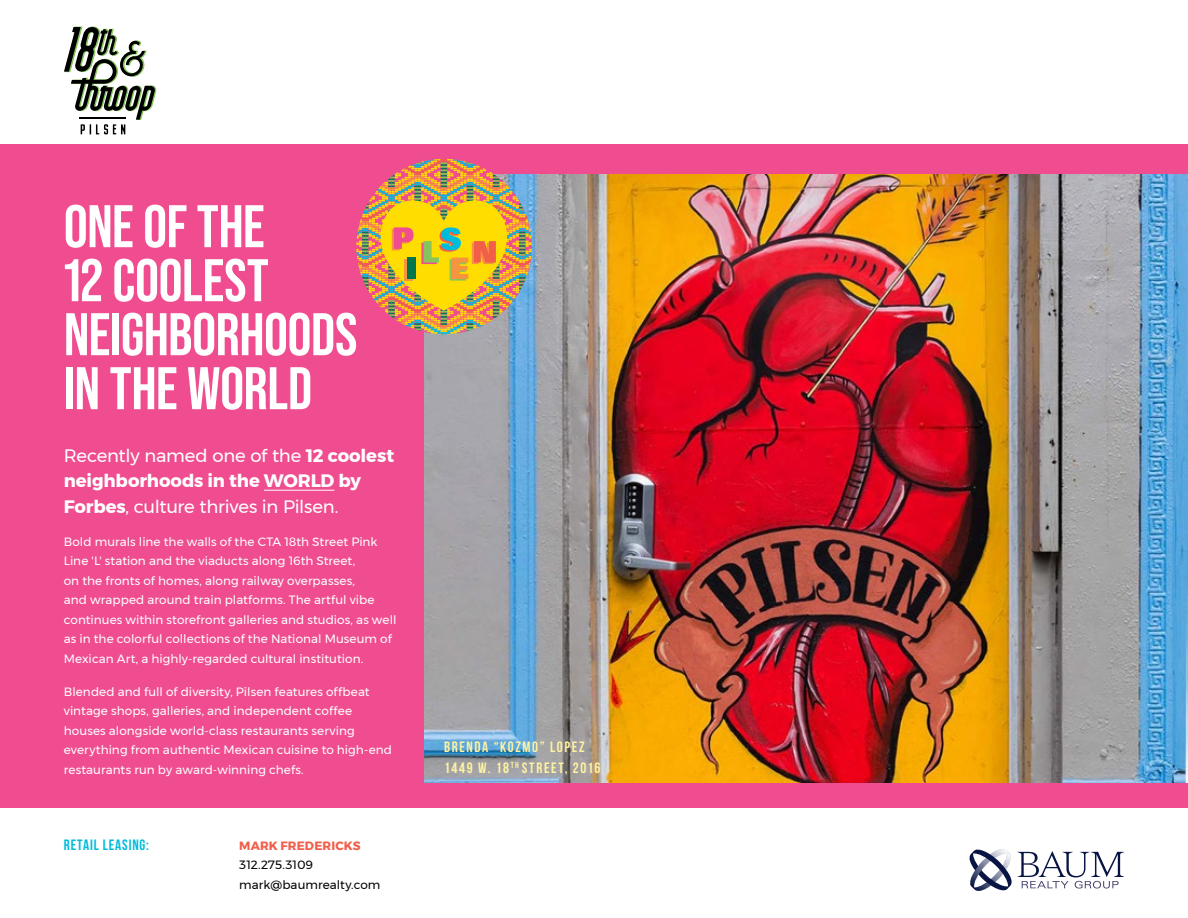
<style>
.page{position:relative;width:1188px;height:918px;background:#fff}
.page>*{position:absolute;margin:0;border:0;box-sizing:border-box;transform-origin:0 0}
.t1{font:700 60px/54px "Bebas Neue Pro";letter-spacing:-.01em;color:#fff}
.t2{font:18px/25.5px "Montserrat";letter-spacing:-.015em;color:#fff}
.t3{font:700 15px/21px "Bebas Neue";letter-spacing:.11em;color:#fff2a1}
.t4{font:700 15px "Bebas Neue";letter-spacing:.06em;color:#00bcdb}
.t5{font:12px/19.5px "Montserrat";letter-spacing:.005em;color:#fff}
.t6{font:12px/19.5px "Montserrat";letter-spacing:.005em;color:#000}
.t7{font:700 12px "Montserrat";letter-spacing:.01em;color:#f15f4b}
.s1{font-weight:700}
</style>
<div class="page">
<svg style="left:969px;top:849px;width:155px;height:42px"></svg>
<div style="left:0;top:144px;width:1188px;height:663px;background:#ef4d8f"></div>
<hr style="left:264px;top:490px;width:70px;height:1px;background:#fff">
<img style="left:424px;top:175px;width:764px;height:607px">
<svg style="left:64px;top:26px;width:92px;height:108px"></svg>
<hr style="left:80px;top:117px;width:46px;height:2px;background:#000">
<img style="left:356px;top:159px;width:176px;height:176px">
<h1 class="t1" style="left:64px;top:199px;width:295px">ONE OF THE<br>12 COOLEST<br>NEIGHBORHOODS<br>IN THE WORLD</h1>
<h2 class="t2" style="left:64px;top:442px;width:332px">Recently named one of the <span class="s1">12 coolest neighborhoods in the WORLD by<br>Forbes</span>, culture thrives in Pilsen.</h2>
<p class="t5" style="left:64px;top:532px;width:334px">Bold murals line the walls of the CTA 18th Street Pink Line 'L' station and the viaducts along 16th Street,<br>on the fronts of homes, along railway overpasses,<br>and wrapped around train platforms. The artful vibe continues within storefront galleries and studios, as well as in the colorful collections of the National Museum of Mexican Art, a highly-regarded cultural institution.</p>
<p class="t5" style="left:64px;top:682px;width:330px">Blended and full of diversity, Pilsen features offbeat vintage shops, galleries, and independent coffee houses alongside world-class restaurants serving everything from authentic Mexican cuisine to high-end restaurants run by award-winning chefs.</p>
<p class="t4" style="left:64px;top:836px;width:87px">RETAIL LEASING:</p>
<p class="t7" style="left:239px;top:836px;width:123px">MARK FREDERICKS</p>
<p class="t6" style="left:239px;top:855px;width:143px">312.275.3109 mark@baumrealty.com</p>
<p class="t3" style="left:444px;top:736px;width:158px">BRENDA “KOZMO” LOPEZ<br>1449 W. 18<sup>TH</sup> STREET, 2016</p>
</div>
